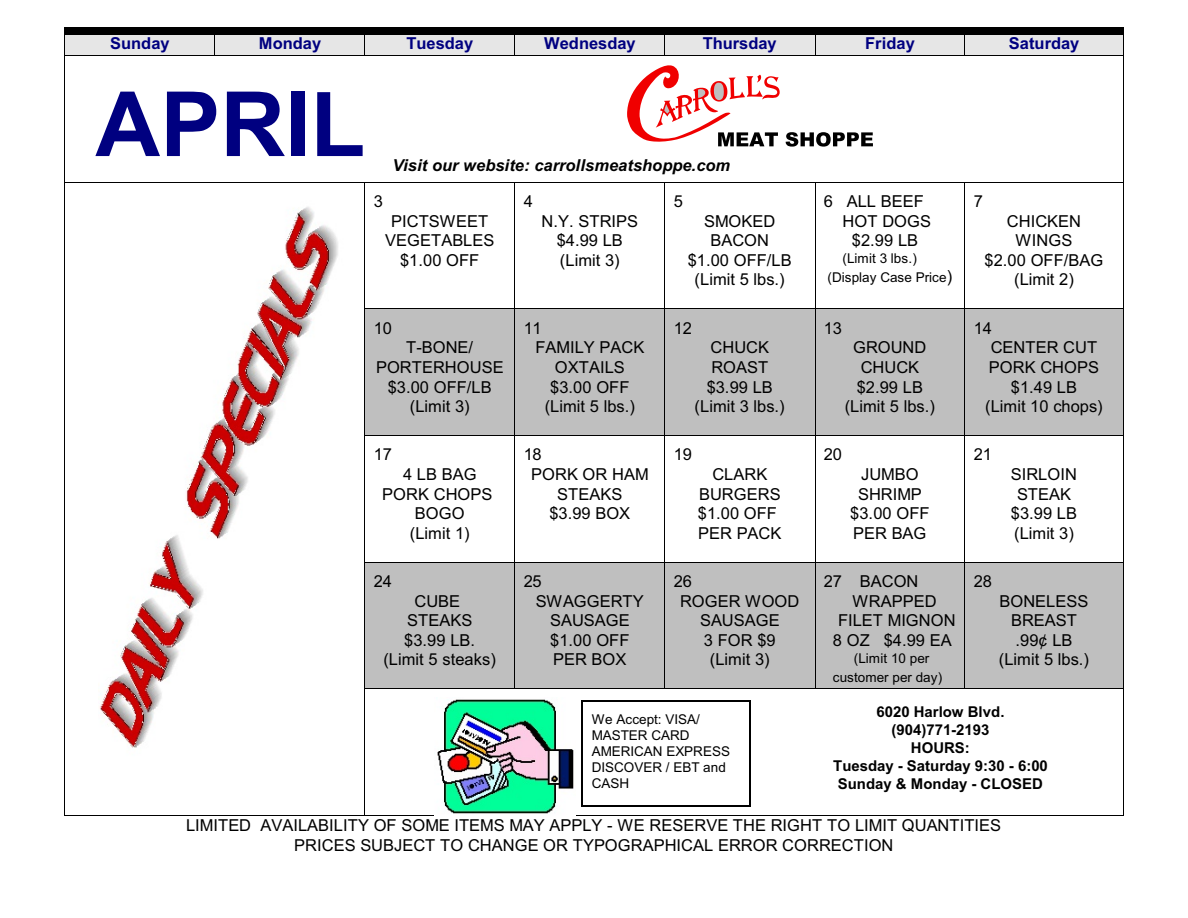
<style>
.page{position:relative;width:1188px;height:918px;background:#fff}
.page>*{position:absolute;margin:0;border:0;box-sizing:border-box;transform-origin:0 0}
.t1{font:700 90px "Arial";color:#000080}
.t2{font:16.5px/19.6px "Arial";color:#000;text-align:center}
.t3{font:700 16.5px "Arial";color:#000080}
.t4{font:italic 700 16.5px "Arial";color:#000}
.t5{font:700 15px/17.9px "Arial";color:#000;text-align:center}
.t6{font:13.5px/16.2px "Arial";color:#000}
.s1{font-size:16.5px}
</style>
<div class="page">
<div style="left:65px;top:27px;width:150px;height:28px;background:#e6e6e6"></div>
<div style="left:65px;top:27px;width:150px;height:7px;background:#000"></div>
<div style="left:215px;top:27px;width:150px;height:28px;background:#e6e6e6"></div>
<div style="left:215px;top:27px;width:150px;height:7px;background:#000"></div>
<div style="left:365px;top:27px;width:150px;height:28px;background:#e6e6e6"></div>
<div style="left:365px;top:27px;width:150px;height:7px;background:#000"></div>
<div style="left:515px;top:27px;width:150px;height:28px;background:#e6e6e6"></div>
<div style="left:515px;top:27px;width:150px;height:7px;background:#000"></div>
<div style="left:665px;top:27px;width:150px;height:28px;background:#e6e6e6"></div>
<div style="left:665px;top:27px;width:150px;height:7px;background:#000"></div>
<div style="left:815px;top:27px;width:150px;height:28px;background:#e6e6e6"></div>
<div style="left:815px;top:27px;width:150px;height:7px;background:#000"></div>
<div style="left:965px;top:27px;width:158px;height:28px;background:#e6e6e6"></div>
<div style="left:965px;top:27px;width:158px;height:7px;background:#000"></div>
<div style="left:365px;top:309px;width:150px;height:126px;background:#bfbfbf"></div>
<div style="left:515px;top:309px;width:150px;height:126px;background:#bfbfbf"></div>
<div style="left:665px;top:309px;width:150px;height:126px;background:#bfbfbf"></div>
<div style="left:815px;top:309px;width:150px;height:126px;background:#bfbfbf"></div>
<div style="left:965px;top:309px;width:158px;height:126px;background:#bfbfbf"></div>
<div style="left:365px;top:562px;width:150px;height:127px;background:#bfbfbf"></div>
<div style="left:515px;top:562px;width:150px;height:127px;background:#bfbfbf"></div>
<div style="left:665px;top:562px;width:150px;height:127px;background:#bfbfbf"></div>
<div style="left:815px;top:562px;width:150px;height:127px;background:#bfbfbf"></div>
<div style="left:965px;top:562px;width:158px;height:127px;background:#bfbfbf"></div>
<svg style="left:627px;top:65px;width:153px;height:81px"></svg>
<svg style="left:786px;top:132px;width:87px;height:15px"></svg>
<img style="left:100px;top:207px;width:238px;height:541px">
<img style="left:437px;top:699px;width:137px;height:115px">
<hr style="left:581px;top:700px;width:2px;height:107px;background:#000">
<hr style="left:749px;top:700px;width:1px;height:107px;background:#000">
<hr style="left:581px;top:700px;width:169px;height:1px;background:#000">
<hr style="left:581px;top:806px;width:169px;height:1px;background:#000">
<p class="t3" style="left:110px;top:37px;width:61px">Sunday</p>
<p class="t3" style="left:259px;top:37px;width:64px">Monday</p>
<p class="t3" style="left:407px;top:37px;width:68px">Tuesday</p>
<p class="t3" style="left:544px;top:37px;width:93px">Wednesday</p>
<p class="t3" style="left:703px;top:37px;width:75px">Thursday</p>
<p class="t3" style="left:865px;top:37px;width:51px">Friday</p>
<p class="t3" style="left:1009px;top:37px;width:72px">Saturday</p>
<h1 class="t1" style="left:95px;top:91px;width:271px">APRIL</h1>
<p class="t2" style="left:374px;top:193px;width:11px">3</p>
<p class="t2" style="left:385px;top:213px;width:111px">PICTSWEET<br>VEGETABLES $1.00 OFF</p>
<p class="t4" style="left:392px;top:159px;width:339px">Visit our website: carrollsmeatshoppe.com</p>
<p class="t2" style="left:824px;top:193px;width:101px">6 ALL BEEF</p>
<p class="t2" style="left:843px;top:213px;width:90px">HOT DOGS</p>
<p class="t2" style="left:852px;top:232px;width:68px">$2.99 LB</p>
<p class="t6" style="left:828px;top:250px;width:126px;line-height:19px;text-indent:15px">(Limit 3 lbs.) (Display Case Price<span class="s1">)</span></p>
<p class="t2" style="left:524px;top:193px;width:11px">4</p>
<p class="t2" style="left:974px;top:193px;width:11px">7</p>
<p class="t2" style="left:674px;top:193px;width:11px">5</p>
<p class="t2" style="left:688px;top:213px;width:106px">SMOKED<br>BACON $1.00 OFF/LB (Limit 5 lbs.)</p>
<p class="t2" style="left:542px;top:213px;width:98px">N.Y. STRIPS $4.99 LB (Limit 3)</p>
<p class="t2" style="left:985px;top:213px;width:120px">CHICKEN<br>WINGS<br>$2.00 OFF/BAG (Limit 2)</p>
<p class="t2" style="left:374px;top:320px;width:19px">10</p>
<p class="t2" style="left:376px;top:339px;width:129px">T-BONE/<br>PORTERHOUSE $3.00 OFF/LB (Limit 3)</p>
<p class="t2" style="left:374px;top:446px;width:19px">17</p>
<p class="t2" style="left:382px;top:466px;width:112px">4 LB BAG<br>PORK CHOPS<br>BOGO<br>(Limit 1)</p>
<p class="t2" style="left:374px;top:573px;width:19px">24</p>
<p class="t2" style="left:383px;top:593px;width:114px">CUBE<br>STEAKS<br>$3.99 LB. (Limit 5 steaks)</p>
<p class="t2" style="left:524px;top:320px;width:19px">11</p>
<p class="t2" style="left:536px;top:339px;width:110px">FAMILY PACK</p>
<p class="t2" style="left:555px;top:359px;width:72px">OXTAILS</p>
<p class="t2" style="left:550px;top:378px;width:81px">$3.00 OFF</p>
<p class="t2" style="left:545px;top:398px;width:92px">(Limit 5 lbs.)</p>
<p class="t2" style="left:524px;top:446px;width:19px">18</p>
<p class="t2" style="left:531px;top:466px;width:119px">PORK OR HAM</p>
<p class="t2" style="left:557px;top:485px;width:67px">STEAKS</p>
<p class="t2" style="left:549px;top:505px;width:82px">$3.99 BOX</p>
<p class="t2" style="left:524px;top:573px;width:19px">25</p>
<p class="t2" style="left:536px;top:593px;width:110px">SWAGGERTY</p>
<p class="t2" style="left:550px;top:612px;width:81px">SAUSAGE</p>
<p class="t2" style="left:550px;top:632px;width:81px">$1.00 OFF</p>
<p class="t2" style="left:553px;top:651px;width:75px">PER BOX</p>
<p class="t2" style="left:674px;top:320px;width:19px">12</p>
<p class="t2" style="left:695px;top:339px;width:92px">CHUCK<br>ROAST $3.99 LB (Limit 3 lbs.)</p>
<p class="t2" style="left:674px;top:446px;width:19px">19</p>
<p class="t2" style="left:698px;top:466px;width:85px">CLARK<br>BURGERS $1.00 OFF<br>PER PACK</p>
<p class="t2" style="left:674px;top:573px;width:19px">26</p>
<p class="t2" style="left:680px;top:593px;width:121px">ROGER WOOD</p>
<p class="t2" style="left:700px;top:612px;width:81px">SAUSAGE</p>
<p class="t2" style="left:704px;top:632px;width:73px">3 FOR $9</p>
<p class="t2" style="left:710px;top:651px;width:61px">(Limit 3)</p>
<p class="t6" style="left:592px;top:712px;width:140px">We Accept: VISA/<br>MASTER CARD<br>AMERICAN EXPRESS<br>DISCOVER / EBT and<br>CASH</p>
<p class="t2" style="left:824px;top:320px;width:19px">13</p>
<p class="t2" style="left:845px;top:339px;width:92px">GROUND<br>CHUCK $2.99 LB (Limit 5 lbs.)</p>
<p class="t2" style="left:824px;top:446px;width:19px">20</p>
<p class="t2" style="left:850px;top:466px;width:81px">JUMBO<br>SHRIMP $3.00 OFF<br>PER BAG</p>
<p class="t2" style="left:824px;top:573px;width:96px">27 BACON</p>
<p class="t2" style="left:853px;top:593px;width:86px">WRAPPED</p>
<p class="t2" style="left:838px;top:612px;width:119px">FILET MIGNON</p>
<p class="t2" style="left:833px;top:632px;width:120px">8 OZ $4.99 EA</p>
<p class="t6" style="left:833px;top:650px;width:111px;line-height:19px;text-indent:21px">(Limit 10 per customer per day)</p>
<p class="t2" style="left:974px;top:320px;width:19px">14</p>
<p class="t2" style="left:991px;top:339px;width:108px">CENTER CUT</p>
<p class="t2" style="left:989px;top:359px;width:112px">PORK CHOPS</p>
<p class="t2" style="left:1011px;top:378px;width:68px">$1.49 LB</p>
<p class="t2" style="left:985px;top:398px;width:119px">(Limit 10 chops)</p>
<p class="t2" style="left:974px;top:446px;width:19px">21</p>
<p class="t2" style="left:1011px;top:466px;width:68px">SIRLOIN<br>STEAK $3.99 LB (Limit 3)</p>
<p class="t2" style="left:974px;top:573px;width:19px">28</p>
<p class="t2" style="left:999px;top:593px;width:92px">BONELESS<br>BREAST .99¢ LB (Limit 5 lbs.)</p>
<p class="t5" style="left:833px;top:704px;width:216px">6020 Harlow Blvd. (904)771-2193<br>HOURS:<br>Tuesday - Saturday 9:30 - 6:00<br>Sunday &amp; Monday - CLOSED</p>
<p class="t2" style="left:186px;top:817px;width:817px">LIMITED AVAILABILITY OF SOME ITEMS MAY APPLY - WE RESERVE THE RIGHT TO LIMIT QUANTITIES<br>PRICES SUBJECT TO CHANGE OR TYPOGRAPHICAL ERROR CORRECTION</p>
</div>
